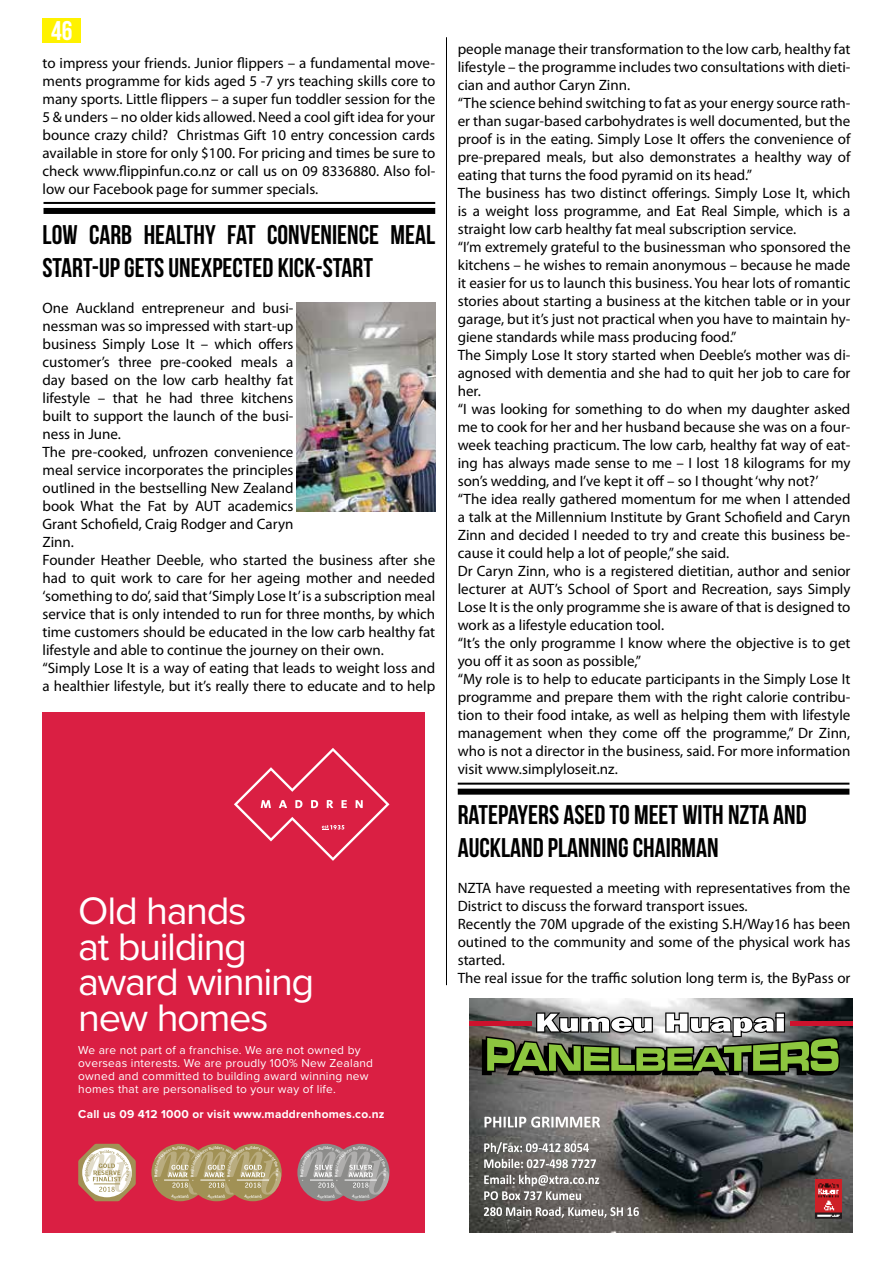
<style>
.page{position:relative;width:893px;height:1263px;background:#fff}
.page>*{position:absolute;margin:0;border:0;box-sizing:border-box;transform-origin:0 0}
.t1{font:39.75px/35.7px "Proxima Nova";letter-spacing:-.035em;color:#fff}
.t2{font:27px/32.4px "Bebas Neue";color:#000}
.t3{font:27px "Bebas Neue";color:#fff}
.t4{font:15px/18px "Myriad Pro";color:#000}
.t5{font:11.85px/12.9px "Proxima Nova";letter-spacing:.02em;color:#fff}
.t6{font:700 11.85px "Proxima Nova";letter-spacing:.02em;color:#fff}
</style>
<div class="page">
<div style="left:43px;top:18px;width:38px;height:25px;background:#fff200"></div>
<hr style="left:446px;top:37px;width:1px;height:948px;background:#000">
<hr style="left:458px;top:783px;width:391px;height:2px;background:#000">
<div style="left:458px;top:789px;width:391px;height:6px;background:#000"></div>
<div style="left:43px;top:712px;width:382px;height:521px;background:#da1f43"></div>
<svg style="left:234px;top:748px;width:155px;height:113px"></svg>
<svg style="left:78px;top:1144px;width:58px;height:57px"></svg>
<div style="left:151px;top:1144px;width:58px;height:57px;background:#a19155;border-radius:50%"></div>
<div style="left:188px;top:1144px;width:57px;height:57px;background:#a19155;border-radius:50%"></div>
<div style="left:224px;top:1144px;width:58px;height:57px;background:#a19155;border-radius:50%"></div>
<div style="left:297px;top:1144px;width:58px;height:57px;background:#8c8c8a;border-radius:50%"></div>
<div style="left:332px;top:1144px;width:57px;height:57px;background:#8c8c8a;border-radius:50%"></div>
<img style="left:469px;top:999px;width:383px;height:234px">
<img style="left:816px;top:1179px;width:25px;height:39px">
<svg style="left:484px;top:1142px;width:112px;height:26px;background:#92908e"></svg>
<svg style="left:484px;top:1175px;width:115px;height:25px;background:#8b8885"></svg>
<svg style="left:484px;top:1207px;width:155px;height:11px;background:#908e8b"></svg>
<svg style="left:484px;top:1116px;width:116px;height:11px"></svg>
<div style="left:790px;top:1021px;width:62px;height:5px;background:#cd122d"></div>
<div style="left:469px;top:1021px;width:63px;height:5px;background:#cd122d"></div>
<svg style="left:480px;top:1011px;width:361px;height:77px;background:#737b5e"></svg>
<hr style="left:44px;top:202px;width:391px;height:2px;background:#000">
<div style="left:44px;top:208px;width:391px;height:6px;background:#000"></div>
<img style="left:296px;top:303px;width:139px;height:208px">
<svg style="left:154px;top:1146px;width:128px;height:52px"></svg>
<svg style="left:300px;top:1146px;width:89px;height:52px"></svg>
<h2 class="t3" style="left:51px;top:16px;width:23px">46</h2>
<p class="t4" style="left:43px;top:54px;width:394px;text-align:justify">to impress your friends. Junior flippers – a fundamental move&shy;ments programme for kids aged 5 -7 yrs teaching skills core to many sports. Little flippers – a super fun toddler session for the 5 &amp; unders – no older kids allowed. Need a cool gift idea for your bounce crazy child? Christmas Gift 10 entry concession cards available in store for only $100. For pricing and times be sure to check www.flippinfun.co.nz or call us on 09 8336880. Also fol&shy;low our Facebook page for summer specials.</p>
<h2 class="t2" style="left:43px;top:218px;width:394px">LOW CARB HEALTHY FAT CONVENIENCE MEAL<br>START-UP GETS UNEXPECTED KICK-START</h2>
<p class="t4" style="left:43px;top:298px;width:394px">One Auckland entrepreneur and busi-<br>nessman was so impressed with start-up<br>business Simply Lose It – which offers<br>customer’s three pre-cooked meals a<br>day based on the low carb healthy fat<br>lifestyle – that he had three kitchens<br>built to support the launch of the busi-<br>ness in June.<br>The pre-cooked, unfrozen convenience<br>meal service incorporates the principles<br>outlined in the bestselling New Zealand<br>book What the Fat by AUT academics<br>Grant Schofield, Craig Rodger and Caryn<br>Zinn.<br>Founder Heather Deeble, who started the business after she had to quit work to care for her ageing mother and needed ‘something to do’, said that ‘Simply Lose It’ is a subscription meal service that is only intended to run for three months, by which time customers should be educated in the low carb healthy fat lifestyle and able to continue the journey on their own. “Simply Lose It is a way of eating that leads to weight loss and a healthier lifestyle, but it’s really there to educate and to help</p>
<h1 class="t1" style="left:78px;top:891px;width:238px">Old hands<br>at building award winning new homes</h1>
<p class="t5" style="left:78px;top:1043px;width:296px">We are not part of a franchise. We are not owned by overseas interests. We are proudly 100% New Zealand owned and committed to building award winning new homes that are personalised to your way of life.</p>
<p class="t6" style="left:78px;top:1105px;width:308px">Call us 09 412 1000 or visit www.maddrenhomes.co.nz</p>
<p class="t4" style="left:458px;top:40px;width:394px">people manage their transformation to the low carb, healthy fat lifestyle – the programme includes two consultations with dieti&shy;cian and author Caryn Zinn.<br>“The science behind switching to fat as your energy source rath&shy;er than sugar-based carbohydrates is well documented, but the proof is in the eating. Simply Lose It offers the convenience of pre-prepared meals, but also demonstrates a healthy way of eating that turns the food pyramid on its head.”<br>The business has two distinct offerings. Simply Lose It, which is a weight loss programme, and Eat Real Simple, which is a straight low carb healthy fat meal subscription service.<br>“I’m extremely grateful to the businessman who sponsored the kitchens – he wishes to remain anonymous – because he made it easier for us to launch this business. You hear lots of romantic stories about starting a business at the kitchen table or in your garage, but it’s just not practical when you have to maintain hy&shy;giene standards while mass producing food.”<br>The Simply Lose It story started when Deeble’s mother was di&shy;agnosed with dementia and she had to quit her job to care for her.<br>“I was looking for something to do when my daughter asked me to cook for her and her husband because she was on a four&shy;week teaching practicum. The low carb, healthy fat way of eat&shy;ing has always made sense to me – I lost 18 kilograms for my son’s wedding, and I’ve kept it off – so I thought ‘why not?’ “The idea really gathered momentum for me when I attended a talk at the Millennium Institute by Grant Schofield and Caryn Zinn and decided I needed to try and create this business be&shy;cause it could help a lot of people,” she said.<br>Dr Caryn Zinn, who is a registered dietitian, author and senior lecturer at AUT’s School of Sport and Recreation, says Simply Lose It is the only programme she is aware of that is designed to work as a lifestyle education tool.<br>“It’s the only programme I know where the objective is to get you off it as soon as possible,”<br>“My role is to help to educate participants in the Simply Lose It programme and prepare them with the right calorie contribu&shy;tion to their food intake, as well as helping them with lifestyle management when they come off the programme,” Dr Zinn, who is not a director in the business, said. For more information visit www.simplyloseit.nz.</p>
<h2 class="t2" style="left:458px;top:798px;width:351px">RATEPAYERS ASED TO MEET WITH NZTA AND<br>AUCKLAND PLANNING CHAIRMAN</h2>
<p class="t4" style="left:458px;top:878px;width:394px">NZTA have requested a meeting with representatives from the District to discuss the forward transport issues.<br>Recently the 70M upgrade of the existing S.H/Way16 has been outined to the community and some of the physical work has started.<br>The real issue for the traffic solution long term is, the ByPass or</p>
</div>
